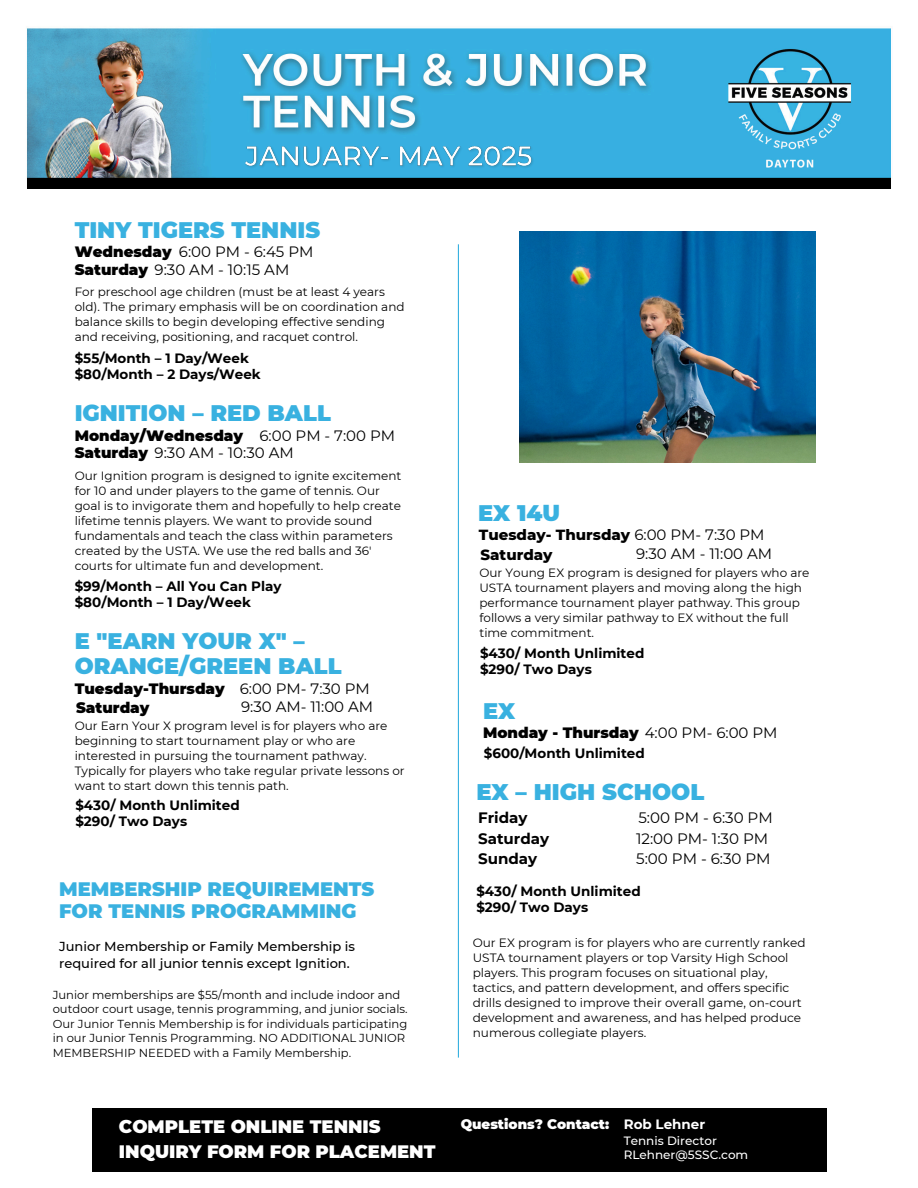
<style>
.page{position:relative;width:918px;height:1188px;background:#fff}
.page>*{position:absolute;margin:0;border:0;box-sizing:border-box;transform-origin:0 0}
.t1{font:900 22.65px "Montserrat";color:#39b1e0}
.t2{font:900 22.5px/24.8px "Montserrat";color:#39b1e0}
.t3{font:900 19.5px/21.3px "Montserrat";color:#39b1e0}
.t4{font:900 18px/24.8px "Montserrat";color:#fff}
.t5{font:15px "Montserrat";color:#000}
.t6{font:900 15px "Montserrat";color:#000}
.t7{font:800 15px "Montserrat";color:#000}
.t8{font:700 15px "Montserrat";color:#000}
.t9{font:700 13.5px "Montserrat";color:#000}
.t10{font:900 13.5px "Montserrat";color:#fff}
.t11{font:700 13.5px "Montserrat";color:#fff}
.t12{font:500 13.05px/16.4px "Montserrat";color:#000}
.t13{font:12px/15px "Montserrat";color:#000}
.t14{font:500 12px/14px "Montserrat";color:#fff}
.t15{font:11.55px/14.5px "Montserrat";color:#000}
.s1{font-weight:900}
.s2{font-weight:400}
</style>
<div class="page">
<div style="left:92px;top:1108px;width:734px;height:64px;background:#000"></div>
<hr style="left:458px;top:244px;width:1px;height:814px;background:#39b1e0">
<img style="left:520px;top:231px;width:296px;height:232px">
<img style="left:27px;top:28px;width:864px;height:161px">
<img style="left:240px;top:140px;width:297px;height:34px">
<h5 class="t2" style="left:75px;top:217px;width:247px">TINY TIGERS TENNIS</h5>
<p class="t6" style="left:75px;top:243px;width:99px">Wednesday</p>
<h2 class="t13" style="left:75px;top:285px;width:331px">For preschool age children (must be at least 4 years old). The primary emphasis will be on coordination and balance skills to begin developing effective sending and receiving, positioning, and racquet control.</h2>
<p class="t5" style="left:179px;top:243px;width:136px">6:00 PM - 6:45 PM</p>
<p class="t5" style="left:75px;top:260px;width:216px"><span class="s1">Saturday</span> 9:30 AM - 10:15 AM</p>
<h4 class="t9" style="left:75px;top:350px;width:176px">$55/Month – 1 Day/Week</h4>
<p class="t9" style="left:75px;top:366px;width:188px">$80/Month – 2 Days/Week</p>
<h4 class="t2" style="left:75px;top:401px;width:258px">IGNITION – RED BALL</h4>
<p class="t6" style="left:75px;top:426px;width:170px">Monday/Wednesday</p>
<p class="t5" style="left:259px;top:426px;width:137px">6:00 PM - 7:00 PM</p>
<p class="t5" style="left:75px;top:444px;width:221px"><span class="s1">Saturday</span> 9:30 AM - 10:30 AM</p>
<h5 class="t13" style="left:75px;top:468px;width:328px">Our Ignition program is designed to ignite excitement for 10 and under players to the game of tennis. Our goal is to invigorate them and hopefully to help create lifetime tennis players. We want to provide sound fundamentals and teach the class within parameters created by the USTA. We use the red balls and 36' courts for ultimate fun and development.</h5>
<h5 class="t9" style="left:75px;top:578px;width:208px">$99/Month – All You Can Play</h5>
<h4 class="t9" style="left:75px;top:594px;width:178px">$80/Month – 1 Day/Week</h4>
<h5 class="t2" style="left:75px;top:629px;width:268px">E "EARN YOUR X" –<br>ORANGE/GREEN BALL</h5>
<h5 class="t6" style="left:75px;top:679px;width:152px">Tuesday-Thursday</h5>
<h4 class="t5" style="left:240px;top:679px;width:132px">6:00 PM- 7:30 PM</h4>
<p class="t6" style="left:76px;top:698px;width:75px">Saturday</p>
<h3 class="t5" style="left:241px;top:698px;width:134px">9:30 AM- 11:00 AM</h3>
<h4 class="t13" style="left:75px;top:718px;width:332px">Our Earn Your X program level is for players who are beginning to start tournament play or who are interested in pursuing the tournament pathway.<br>Typically for players who take regular private lessons or want to start down this tennis path.</h4>
<h2 class="t9" style="left:75px;top:797px;width:166px">$430/ Month Unlimited</h2>
<h5 class="t9" style="left:75px;top:813px;width:113px">$290/ Two Days</h5>
<p class="t3" style="left:59px;top:879px;width:317px">MEMBERSHIP REQUIREMENTS<br>FOR TENNIS PROGRAMMING</p>
<p class="t12" style="left:59px;top:938px;width:297px">Junior Membership or Family Membership is required for all junior tennis except Ignition.</p>
<p class="t15" style="left:53px;top:987px;width:356px">Junior memberships are $55/month and include indoor and outdoor court usage, tennis programming, and junior socials.<br>Our Junior Tennis Membership is for individuals participating in our Junior Tennis Programming. NO ADDITIONAL JUNIOR MEMBERSHIP NEEDED with a Family Membership.</p>
<h5 class="t2" style="left:478px;top:500px;width:84px">EX 14U</h5>
<h5 class="t7" style="left:479px;top:526px;width:287px">Tuesday- Thursday <span class="s2">6:00 PM- 7:30 PM</span></h5>
<h4 class="t13" style="left:479px;top:565px;width:331px">Our Young EX program is designed for players who are USTA tournament players and moving along the high performance tournament player pathway. This group follows a very similar pathway to EX without the full time commitment.</h4>
<p class="t7" style="left:481px;top:545px;width:74px">Saturday</p>
<p class="t5" style="left:636px;top:545px;width:138px">9:30 AM - 11:00 AM</p>
<h4 class="t9" style="left:480px;top:645px;width:166px">$430/ Month Unlimited</h4>
<p class="t9" style="left:480px;top:661px;width:113px">$290/ Two Days</p>
<p class="t2" style="left:483px;top:699px;width:34px">EX</p>
<p class="t6" style="left:483px;top:724px;width:296px">Monday - Thursday <span class="s2">4:00 PM- 6:00 PM</span></p>
<h2 class="t9" style="left:484px;top:745px;width:162px">$600/Month Unlimited</h2>
<h3 class="t1" style="left:476px;top:778px;width:229px">EX – HIGH SCHOOL</h3>
<p class="t8" style="left:478px;top:809px;width:51px">Friday</p>
<p class="t5" style="left:638px;top:809px;width:136px">5:00 PM - 6:30 PM</p>
<p class="t8" style="left:478px;top:829px;width:73px">Saturday</p>
<p class="t5" style="left:636px;top:829px;width:134px">12:00 PM- 1:30 PM</p>
<p class="t8" style="left:478px;top:849px;width:61px">Sunday</p>
<p class="t5" style="left:636px;top:849px;width:136px">5:00 PM - 6:30 PM</p>
<h2 class="t9" style="left:476px;top:883px;width:166px">$430/ Month Unlimited</h2>
<h6 class="t9" style="left:476px;top:899px;width:113px">$290/ Two Days</h6>
<p class="t13" style="left:473px;top:935px;width:334px">Our EX program is for players who are currently ranked USTA tournament players or top Varsity High School players. This program focuses on situational play, tactics, and pattern development, and offers specific drills designed to improve their overall game, on-court development and awareness, and has helped produce numerous collegiate players.</p>
<p class="t10" style="left:461px;top:1116px;width:150px">Questions? Contact:</p>
<h5 class="t4" style="left:119px;top:1114px;width:318px">COMPLETE ONLINE TENNIS<br>INQUIRY FORM FOR PLACEMENT</h5>
<h4 class="t11" style="left:624px;top:1116px;width:83px">Rob Lehner</h4>
<p class="t14" style="left:624px;top:1134px;width:126px">Tennis Director<br>RLehner@5SSC.com</p>
</div>
